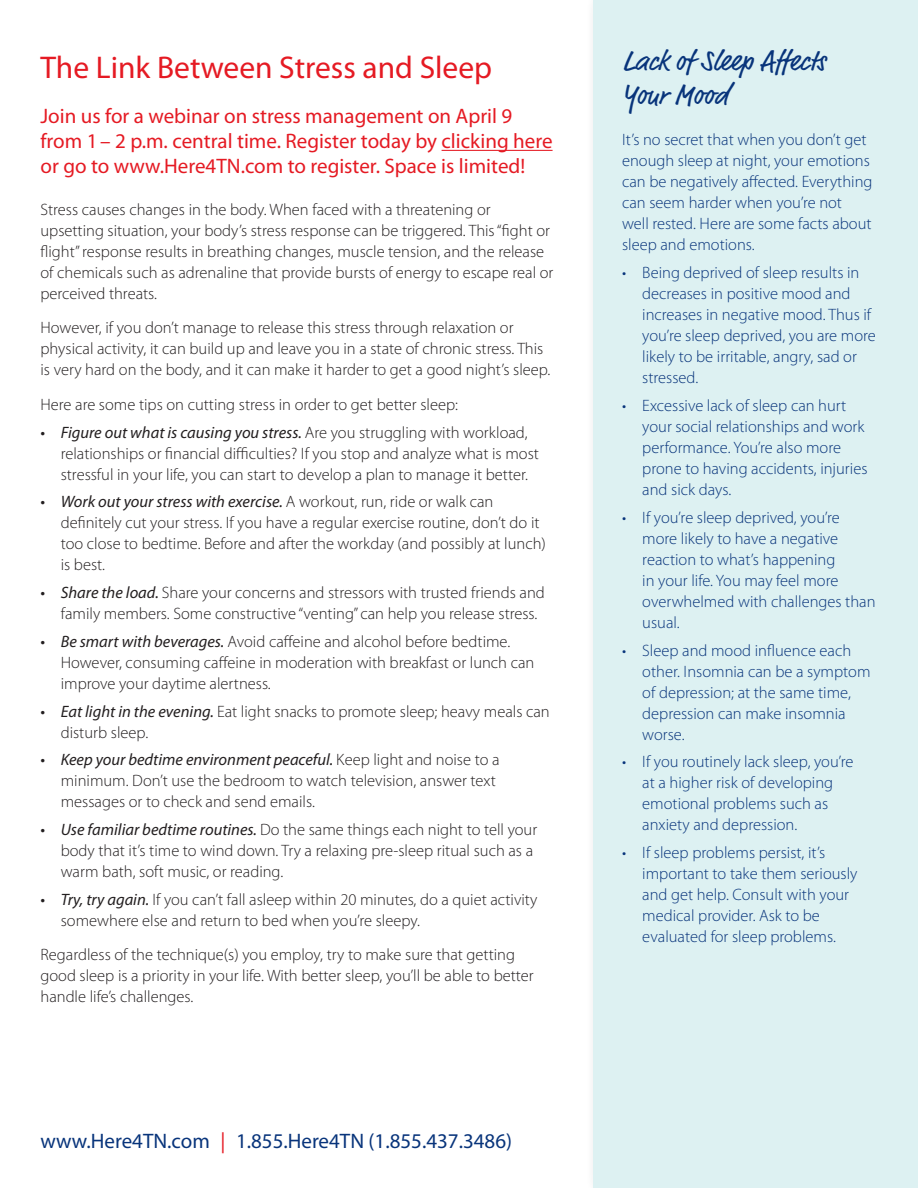
<style>
.page{position:relative;width:918px;height:1188px;background:#fff}
.page>*{position:absolute;margin:0;border:0;box-sizing:border-box;transform-origin:0 0}
.t1{font:31.5px "Myriad Pro";color:#e51a23}
.t2{font:28.5px/34.2px "Market OT";color:#08347b}
.t3{font:21px/25.2px "Myriad Pro";color:#e51a23}
.t4{font:21px "Myriad Pro";color:#08347b}
.t5{font:300 16.5px/21px "Myriad Pro";color:#231f20}
.t6{font:300 16.5px/21px "Myriad Pro";color:#08347b}
.s1{font-weight:400;font-style:italic}
.s2{color:#e51a23}
</style>
<div class="page">
<div style="left:585px;top:0;width:333px;height:1188px;background:#fbfbfb"></div>
<div style="left:593px;top:0;width:325px;height:1188px;background:#ddf1f2"></div>
<hr style="left:442px;top:150px;width:111px;height:1px;background:#e51a23">
<h1 class="t1" style="left:40px;top:48px;width:453px">The Link Between Stress and Sleep</h1>
<p class="t3" style="left:40px;top:103px;width:514px">Join us for a webinar on stress management on April 9 from 1– 2 p.m. central time. Register today by clicking here or go to www.Here4TN.com to register. Space is limited!</p>
<p class="t5" style="left:40px;top:199px;width:514px">Stress causes changes in the body. When faced with a threatening or upsetting situation, your body’s stress response can be triggered. This “fight or flight” response results in breathing changes, muscle tension, and the release of chemicals such as adrenaline that provide bursts of energy to escape real or perceived threats.</p>
<p class="t5" style="left:40px;top:317px;width:512px">However, if you don’t manage to release this stress through relaxation or physical activity, it can build up and leave you in a state of chronic stress. This is very hard on the body, and it can make it harder to get a good night’s sleep.</p>
<p class="t5" style="left:40px;top:394px;width:419px">Here are some tips on cutting stress in order to get better sleep:</p>
<p class="t5" style="left:61px;top:421px;width:480px;text-indent:-20px"><span class="s1">• Figure out what is causing you stress.</span> Are you struggling with workload, relationships or financial difficulties? If you stop and analyze what is most stressful in your life, you can start to develop a plan to manage it better.</p>
<p class="t5" style="left:61px;top:491px;width:487px;text-indent:-20px"><span class="s1">• Work out your stress with exercise.</span> A workout, run, ride or walk can definitely cut your stress. If you have a regular exercise routine, don’t do it too close to bedtime. Before and after the workday (and possibly at lunch) is best.</p>
<p class="t5" style="left:61px;top:582px;width:486px;text-indent:-20px"><span class="s1">• Share the load.</span> Share your concerns and stressors with trusted friends and family members. Some constructive “venting” can help you release stress.</p>
<p class="t5" style="left:61px;top:631px;width:475px;text-indent:-20px"><span class="s1">• Be smart with beverages.</span> Avoid caffeine and alcohol before bedtime.<br>However, consuming caffeine in moderation with breakfast or lunch can improve your daytime alertness.</p>
<p class="t5" style="left:61px;top:700px;width:491px;text-indent:-20px"><span class="s1">• Eat light in the evening.</span> Eat light snacks to promote sleep; heavy meals can disturb sleep.</p>
<p class="t5" style="left:61px;top:749px;width:440px;text-indent:-20px"><span class="s1">• Keep your bedtime environment peaceful.</span> Keep light and noise to a minimum. Don’t use the bedroom to watch television, answer text messages or to check and send emails.</p>
<p class="t5" style="left:61px;top:819px;width:478px;text-indent:-20px"><span class="s1">• Use familiar bedtime routines.</span> Do the same things each night to tell your body that it’s time to wind down. Try a relaxing pre-sleep ritual such as a warm bath, soft music, or reading.</p>
<p class="t5" style="left:61px;top:889px;width:478px;text-indent:-20px"><span class="s1">• Try, try again.</span> If you can’t fall asleep within 20 minutes, do a quiet activity somewhere else and return to bed when you’re sleepy.</p>
<p class="t5" style="left:40px;top:944px;width:495px">Regardless of the technique(s) you employ, try to make sure that getting good sleep is a priority in your life. With better sleep, you’ll be able to better handle life’s challenges.</p>
<p class="t4" style="left:40px;top:1128px;width:473px">www.Here4TN.com <span class="s2">|</span> 1.855.Here4TN (1.855.437.3486)</p>
<h2 class="t2" style="left:622px;top:46px;width:205px">Lack of Sleep Affects<br>Your Mood</h2>
<p class="t6" style="left:622px;top:129px;width:252px">It’s no secret that when you don’t get enough sleep at night, your emotions can be negatively affected. Everything can seem harder when you’re not well rested. Here are some facts about sleep and emotions.</p>
<p class="t6" style="left:642px;top:262px;width:235px;text-indent:-20px">• Being deprived of sleep results in decreases in positive mood and increases in negative mood. Thus if you’re sleep deprived, you are more likely to be irritable, angry, sad or stressed.</p>
<p class="t6" style="left:642px;top:395px;width:227px;text-indent:-20px">• Excessive lack of sleep can hurt your social relationships and work performance. You’re also more prone to having accidents, injuries and sick days.</p>
<p class="t6" style="left:642px;top:507px;width:235px;text-indent:-20px">• If you’re sleep deprived, you’re more likely to have a negative reaction to what’s happening<br>in your life. You may feel more overwhelmed with challenges than usual.</p>
<p class="t6" style="left:642px;top:639px;width:230px;text-indent:-20px">• Sleep and mood influence each other. Insomnia can be a symptom of depression; at the same time, depression can make insomnia worse.</p>
<p class="t6" style="left:642px;top:751px;width:213px;text-indent:-20px">• If you routinely lack sleep, you’re at a higher risk of developing emotional problems such as anxiety and depression.</p>
<p class="t6" style="left:642px;top:842px;width:217px;text-indent:-20px">• If sleep problems persist, it’s important to take them seriously and get help. Consult with your medical provider. Ask to be evaluated for sleep problems.</p>
</div>
